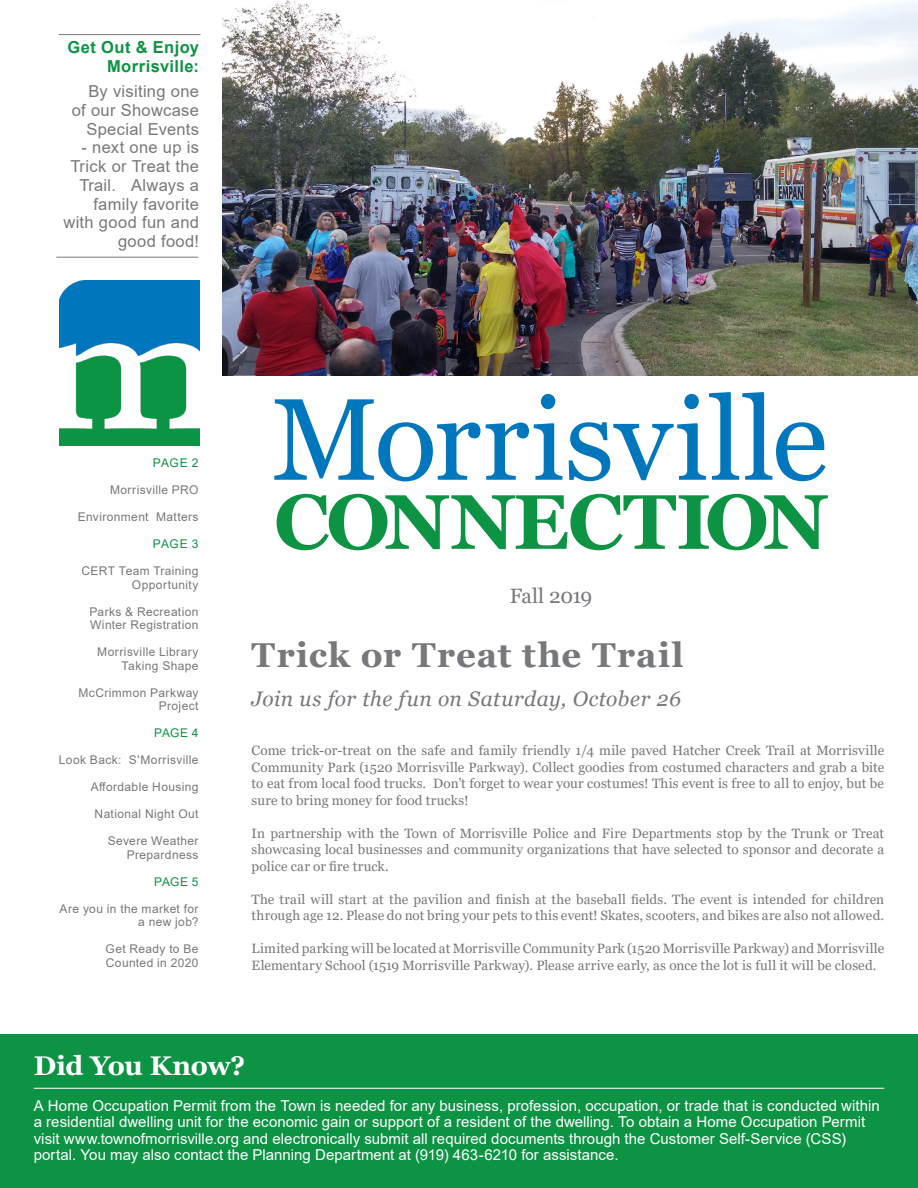
<style>
.page{position:relative;width:918px;height:1188px;background:#fff}
.page>*{position:absolute;margin:0;border:0;box-sizing:border-box;transform-origin:0 0}
.Headline_Cover{font:700 34.5px "Georgia";letter-spacing:.03em;color:#76787b}
.Body_Copy{font:700 27px "Georgia";letter-spacing:-.015em;color:#fff}
.Headline_Cover-2{font:italic 21px "Georgia";letter-spacing:.02em;color:#76787b}
.t1{font:20.85px "Georgia";letter-spacing:-.03em;color:#76787b}
.Body_Copy-2{font:16.5px/18.8px "Arial";letter-spacing:.02em;color:#76787b;text-align:right}
.Body_Copy-3{font:700 16.5px/18.8px "Arial";letter-spacing:.025em;color:#0d9344;text-align:right}
.Body_Copy-4{font:15px/16.5px "Arial";letter-spacing:.005em;color:#fff}
.Body_Copy_Cover{font:13.5px/16.5px "Georgia";letter-spacing:.01em;color:#76787b;text-align:justify}
.Body_Copy-5{font:12px/13.5px "Arial";letter-spacing:.03em;color:#76787b;text-align:right}
.Body_Copy-6{font:12px "Arial";letter-spacing:.03em;color:#0d9344}
</style>
<div class="page">
<img style="left:222px;top:0;width:696px;height:376px">
<img style="left:60px;top:280px;width:140px;height:166px">
<svg style="left:274px;top:392px;width:552px;height:89px"></svg>
<svg style="left:277px;top:494px;width:551px;height:56px"></svg>
<hr style="left:56px;top:257px;width:142px;height:1px;background:#76787b">
<hr style="left:59px;top:34px;width:142px;height:1px;background:#76787b">
<div style="left:0;top:1035px;width:918px;height:153px;background:#0d9344"></div>
<hr style="left:34px;top:1088px;width:850px;height:1px;background:#fff">
<p class="Body_Copy-3" style="left:68px;top:38px;width:133px">Get Out &amp; Enjoy<br>Morrisville:</p>
<p class="Body_Copy-2" style="left:72px;top:82px;width:129px">By visiting one of our Showcase<br>Special Events</p>
<p class="Body_Copy-2" style="left:63px;top:138px;width:137px">- next one up is<br>Trick or Treat the<br>Trail. Always a family favorite with good fun and good food!</p>
<p class="Body_Copy-6" style="left:153px;top:455px;width:47px">PAGE 2</p>
<p class="Body_Copy-5" style="left:110px;top:483px;width:90px">Morrisville PRO</p>
<p class="Body_Copy-5" style="left:78px;top:510px;width:122px">Environment Matters</p>
<p class="Body_Copy-6" style="left:153px;top:536px;width:47px">PAGE 3</p>
<p class="Body_Copy-5" style="left:81px;top:564px;width:119px">CERT Team Training<br>Opportunity</p>
<p class="Body_Copy-5" style="left:89px;top:605px;width:111px;text-align:left">Parks &amp; Recreation<br>Winter Registration</p>
<p class="Body_Copy-5" style="left:97px;top:645px;width:103px">Morrisville Library<br>Taking Shape</p>
<p class="Body_Copy-5" style="left:78px;top:686px;width:122px">McCrimmon Parkway<br>Project</p>
<p class="Body_Copy-6" style="left:154px;top:725px;width:46px">PAGE 4</p>
<p class="Body_Copy-5" style="left:59px;top:753px;width:141px">Look Back: S'Morrisville</p>
<p class="Body_Copy-5" style="left:91px;top:780px;width:109px">Affordable Housing</p>
<p class="Body_Copy-5" style="left:95px;top:807px;width:106px">National Night Out</p>
<p class="Body_Copy-5" style="left:108px;top:834px;width:92px">Severe Weather<br>Prepardness</p>
<p class="Body_Copy-6" style="left:154px;top:873px;width:46px">PAGE 5</p>
<p class="Body_Copy-5" style="left:60px;top:902px;width:140px">Are you in the market for a new job?</p>
<p class="Body_Copy-5" style="left:106px;top:942px;width:94px;text-align:left">Get Ready to Be<br>Counted in 2020</p>
<p class="t1" style="left:510px;top:583px;width:84px">Fall 2019</p>
<p class="Headline_Cover" style="left:252px;top:633px;width:434px">Trick or Treat the Trail</p>
<p class="Headline_Cover-2" style="left:252px;top:686px;width:431px">Join us for the fun on Saturday, October 26</p>
<p class="Body_Copy_Cover" style="left:252px;top:743px;width:634px">Come trick-or-treat on the safe and family friendly 1/4 mile paved Hatcher Creek Trail at Morrisville Community Park (1520 Morrisville Parkway). Collect goodies from costumed characters and grab a bite to eat from local food trucks. Don’t forget to wear your costumes! This event is free to all to enjoy, but be sure to bring money for food trucks!</p>
<p class="Body_Copy_Cover" style="left:252px;top:825px;width:634px">In partnership with the Town of Morrisville Police and Fire Departments stop by the Trunk or Treat showcasing local businesses and community organizations that have selected to sponsor and decorate a police car or fire truck.</p>
<p class="Body_Copy_Cover" style="left:252px;top:891px;width:634px">The trail will start at the pavilion and finish at the baseball fields. The event is intended for children through age 12. Please do not bring your pets to this event! Skates, scooters, and bikes are also not allowed.</p>
<p class="Body_Copy_Cover" style="left:252px;top:941px;width:634px">Limited parking will be located at Morrisville Community Park (1520 Morrisville Parkway) and Morrisville<br>Elementary School (1519 Morrisville Parkway). Please arrive early, as once the lot is full it will be closed.</p>
<p class="Body_Copy" style="left:34px;top:1048px;width:213px">Did You Know?</p>
<p class="Body_Copy-4" style="left:34px;top:1097px;width:848px">A Home Occupation Permit from the Town is needed for any business, profession, occupation, or trade that is conducted within a residential dwelling unit for the economic gain or support of a resident of the dwelling. To obtain a Home Occupation Permit visit www.townofmorrisville.org and electronically submit all required documents through the Customer Self-Service (CSS) portal. You may also contact the Planning Department at (919) 463-6210 for assistance.</p>
</div>
